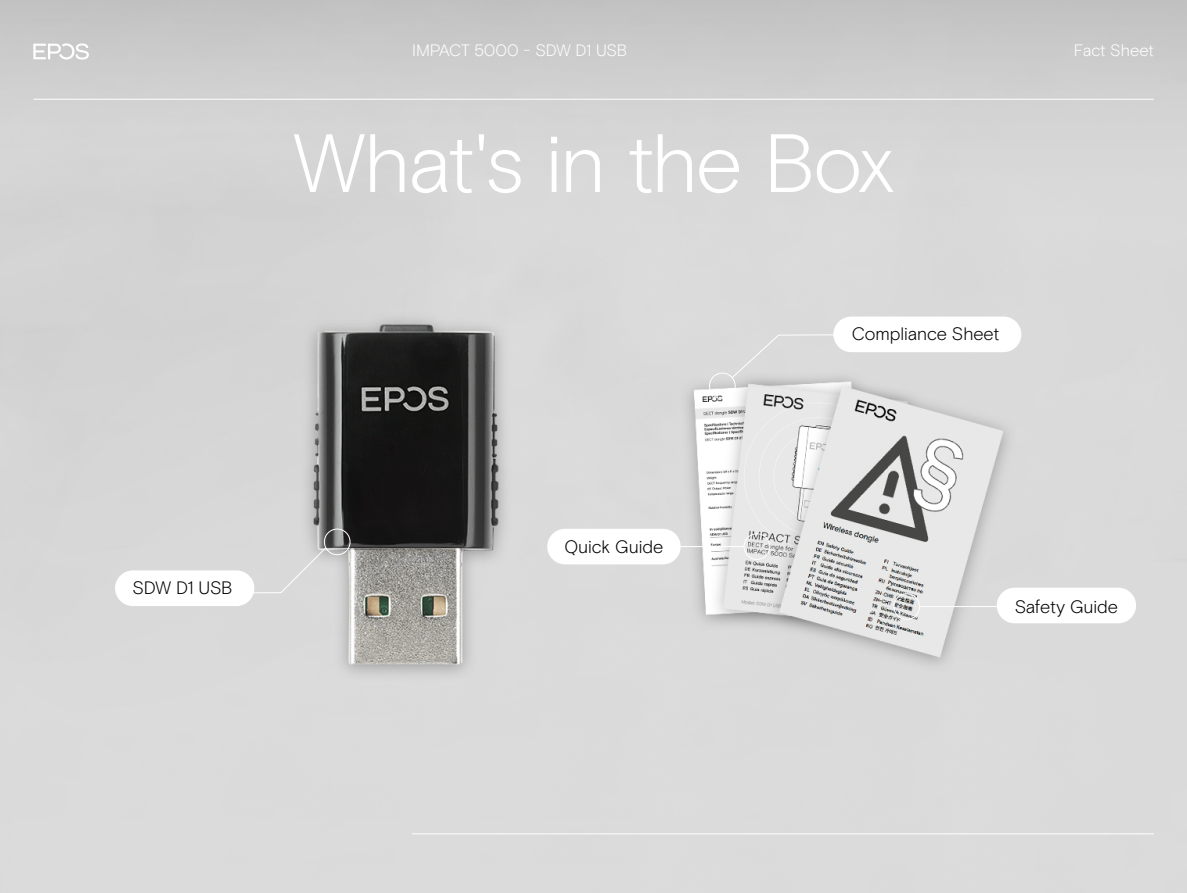
<style>
.page{position:relative;width:1187px;height:893px;background:#fff}
.page>*{position:absolute;margin:0;border:0;box-sizing:border-box;transform-origin:0 0}
.t1{font:300 82.5px "EPOS Basis";letter-spacing:-.035em;color:#fff}
.t2{font:300 18px "EPOS Basis";letter-spacing:-.005em;color:#000}
.t3{font:300 16.5px "EPOS Basis";letter-spacing:-.01em;color:#fff}
</style>
<div class="page">
<img style="left:0;top:0;width:1186px;height:893px">
<hr style="left:33px;top:99px;width:1120px;height:1px;background:#fff">
<svg style="left:33px;top:43px;width:56px;height:17px"></svg>
<div style="left:324px;top:529px;width:26px;height:26px;border:1px solid #fff;border-radius:50%"></div>
<div style="left:743px;top:533px;width:27px;height:27px;border:1px solid #fff;border-radius:50%"></div>
<div style="left:893px;top:593px;width:26px;height:27px;border:1px solid #fff;border-radius:50%"></div>
<div style="left:204px;top:547px;width:123px;height:47px;background:#d9d9d9"></div>
<svg style="left:731px;top:334px;width:124px;height:45px;background:#dadada"></svg>
<div style="left:115px;top:570px;width:139px;height:36px;background:#fff;border-radius:18px"></div>
<hr style="left:607px;top:546px;width:136px;height:1px;background:#fff">
<hr style="left:919px;top:606px;width:136px;height:1px;background:#fff">
<hr style="left:412px;top:833px;width:741px;height:1px;background:#fff">
<div style="left:996px;top:588px;width:139px;height:35px;background:#fff;border-radius:18px"></div>
<div style="left:547px;top:529px;width:133px;height:35px;background:#fff;border-radius:18px"></div>
<div style="left:709px;top:373px;width:26px;height:26px;border:1px solid #fff;border-radius:50%"></div>
<div style="left:833px;top:317px;width:188px;height:35px;background:#fff;border-radius:18px"></div>
<p class="t3" style="left:412px;top:41px;width:216px">IMPACT 5000 - SDW D1 USB</p>
<p class="t3" style="left:1073px;top:41px;width:82px">Fact Sheet</p>
<h1 class="t1" style="left:293px;top:115px;width:601px">What's in the Box</h1>
<p class="t2" style="left:851px;top:324px;width:149px">Compliance Sheet</p>
<p class="t2" style="left:132px;top:578px;width:102px">SDW D1 USB</p>
<p class="t2" style="left:564px;top:536px;width:100px">Quick Guide</p>
<p class="t2" style="left:1014px;top:596px;width:105px">Safety Guide</p>
</div>
